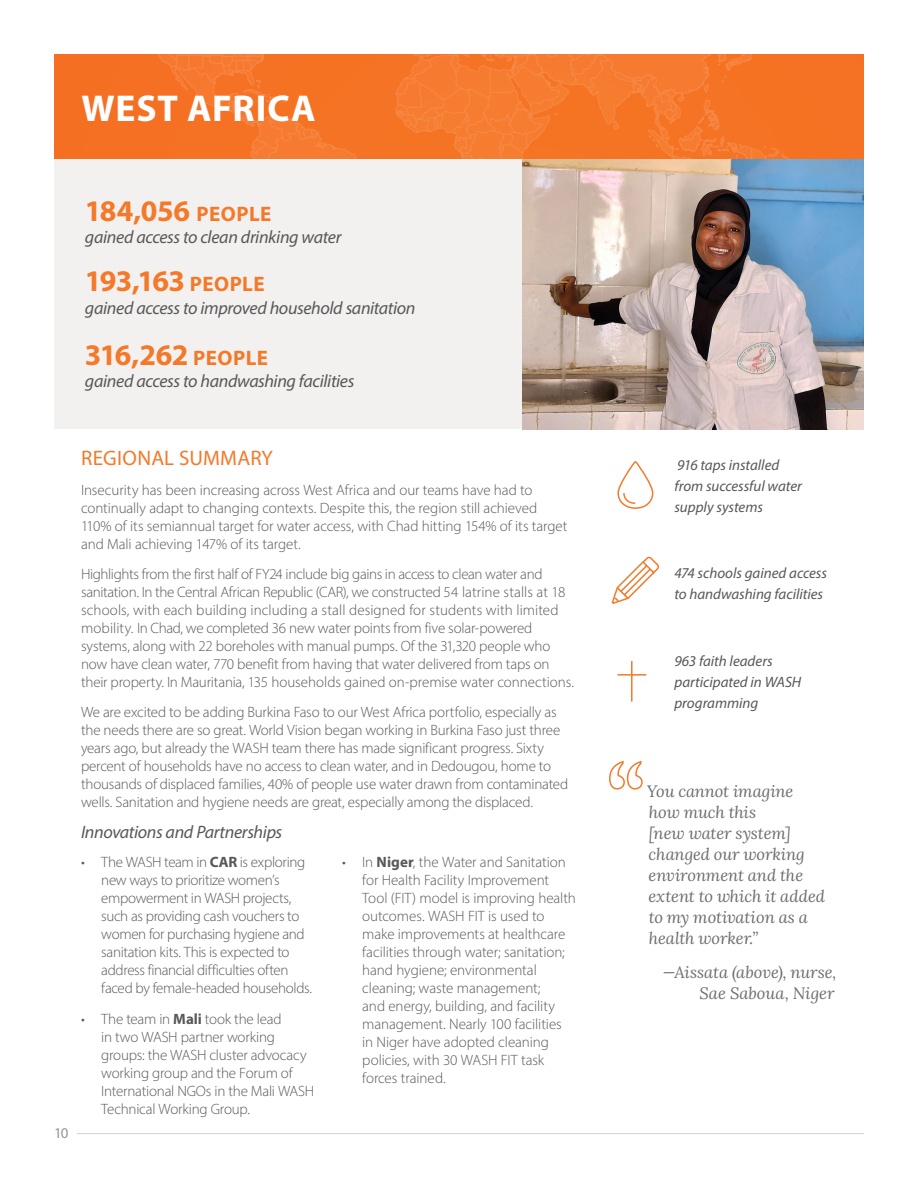
<style>
.page{position:relative;width:918px;height:1188px;background:#fff}
.page>*{position:absolute;margin:0;border:0;box-sizing:border-box;transform-origin:0 0}
.Titles{font:700 37.5px "Myriad Pro";letter-spacing:.025em;color:#fff}
.Titles-2{font:700 30px "Myriad Pro";letter-spacing:-.02em;color:#f4792a}
.Headings{font:21px "Myriad Pro";letter-spacing:.005em;color:#f4792a}
.Titles-3{font:italic 18px "Myriad Pro";letter-spacing:-.02em;color:#57585a}
.Subheads_-_Grey__Span_Columns{font:italic 18px "Myriad Pro";letter-spacing:-.02em;color:#57585a}
.Subheads_-_Grey__Span_Columns-2{font:italic 16.5px/21px "Lora";letter-spacing:-.005em;color:#6c6d70}
.Body_copy{font:300 15px/18px "Myriad Pro";letter-spacing:-.01em;color:#57585a}
.Subheads_-_Grey__Span_Columns-3{font:italic 15px/21px "Myriad Pro";color:#57585a}
.Footer_numbers{font:15px "Myriad Pro";color:#939598}
.s1{font-size:21px}
.s2{font-weight:700}
</style>
<div class="page">
<hr style="left:77px;top:1133px;width:787px;height:1px;background:#d1d2d4">
<div style="left:54px;top:54px;width:810px;height:105px;background:#f57123"></div>
<svg style="left:395px;top:54px;width:394px;height:105px"></svg>
<svg style="left:158px;top:54px;width:198px;height:105px"></svg>
<div style="left:54px;top:159px;width:469px;height:270px;background:#f3f1ef"></div>
<img style="left:523px;top:159px;width:341px;height:270px">
<svg style="left:609px;top:760px;width:34px;height:30px"></svg>
<svg style="left:617px;top:461px;width:37px;height:48px"></svg>
<svg style="left:611px;top:556px;width:48px;height:48px"></svg>
<hr style="left:631px;top:661px;width:2px;height:41px;background:#f4792a">
<hr style="left:617px;top:674px;width:29px;height:2px;background:#f4792a">
<p class="Titles" style="left:81px;top:84px;width:236px">WEST AFRICA</p>
<p class="Titles-2" style="left:85px;top:191px;width:188px">184,056 <span class="s1">PEOPLE</span></p>
<p class="Titles-3" style="left:85px;top:226px;width:258px">gained access to clean drinking water</p>
<p class="Titles-2" style="left:85px;top:262px;width:181px">193,163 <span class="s1">PEOPLE</span></p>
<p class="Titles-3" style="left:85px;top:297px;width:332px">gained access to improved household sanitation</p>
<p class="Titles-2" style="left:85px;top:335px;width:185px">316,262 <span class="s1">PEOPLE</span></p>
<p class="Titles-3" style="left:85px;top:370px;width:271px">gained access to handwashing facilities</p>
<p class="Footer_numbers" style="left:54px;top:1124px;width:16px">10</p>
<p class="Headings" style="left:81px;top:445px;width:193px">REGIONAL SUMMARY</p>
<p class="Body_copy" style="left:81px;top:480px;width:488px">Insecurity has been increasing across West Africa and our teams have had to continually adapt to changing contexts. Despite this, the region still achieved 110% of its semiannual target for water access, with Chad hitting 154% of its target and Mali achieving 147% of its target.</p>
<p class="Body_copy" style="left:81px;top:564px;width:495px">Highlights from the first half of FY24 include big gains in access to clean water and sanitation. In the Central African Republic (CAR), we constructed 54 latrine stalls at 18 schools, with each building including a stall designed for students with limited mobility. In Chad, we completed 36 new water points from five solar-powered systems, along with 22 boreholes with manual pumps. Of the 31,320 people who now have clean water, 770 benefit from having that water delivered from taps on their property. In Mauritania, 135 households gained on-premise water connections.</p>
<p class="Body_copy" style="left:81px;top:702px;width:489px">We are excited to be adding Burkina Faso to our West Africa portfolio, especially as the needs there are so great. World Vision began working in Burkina Faso just three years ago, but already the WASH team there has made significant progress. Sixty percent of households have no access to clean water, and in Dedougou, home to thousands of displaced families, 40% of people use water drawn from contaminated wells. Sanitation and hygiene needs are great, especially among the displaced.</p>
<p class="Subheads_-_Grey__Span_Columns" style="left:81px;top:821px;width:203px">Innovations and Partnerships</p>
<p class="Body_copy" style="left:101px;top:853px;width:212px;text-indent:-20px">• The WASH team in <span class="s2">CAR</span> is exploring new ways to prioritize women’s empowerment in WASH projects, such as providing cash vouchers to women for purchasing hygiene and sanitation kits. This is expected to address financial difficulties often faced by female-headed households.</p>
<p class="Body_copy" style="left:101px;top:1010px;width:215px;text-indent:-20px">• The team in <span class="s2">Mali</span> took the lead<br>in two WASH partner working groups: the WASH cluster advocacy working group and the Forum of<br>International NGOs in the Mali WASH<br>Technical Working Group.</p>
<p class="Body_copy" style="left:362px;top:853px;width:215px;text-indent:-20px">• In <span class="s2">Niger</span>, the Water and Sanitation for Health Facility Improvement<br>Tool (FIT) model is improving health outcomes. WASH FIT is used to make improvements at healthcare facilities through water; sanitation; hand hygiene; environmental cleaning; waste management;<br>and energy, building, and facility management. Nearly 100 facilities in Niger have adopted cleaning policies, with 30 WASH FIT task forces trained.</p>
<p class="Subheads_-_Grey__Span_Columns-3" style="left:674px;top:454px;width:129px">916 taps installed from successful water supply systems</p>
<p class="Subheads_-_Grey__Span_Columns-3" style="left:674px;top:563px;width:154px">474 schools gained access to handwashing facilities</p>
<p class="Subheads_-_Grey__Span_Columns-3" style="left:674px;top:651px;width:128px">963 faith leaders participated in WASH programming</p>
<p class="Subheads_-_Grey__Span_Columns-2" style="left:647px;top:780px;width:180px">You cannot imagine how much this<br>[new water system] changed our working environment and the extent to which it added to my motivation as a health worker.”</p>
<p class="Subheads_-_Grey__Span_Columns-2" style="left:663px;top:962px;width:175px;text-align:right">—Aissata (above), nurse,<br>Sae Saboua, Niger</p>
</div>
